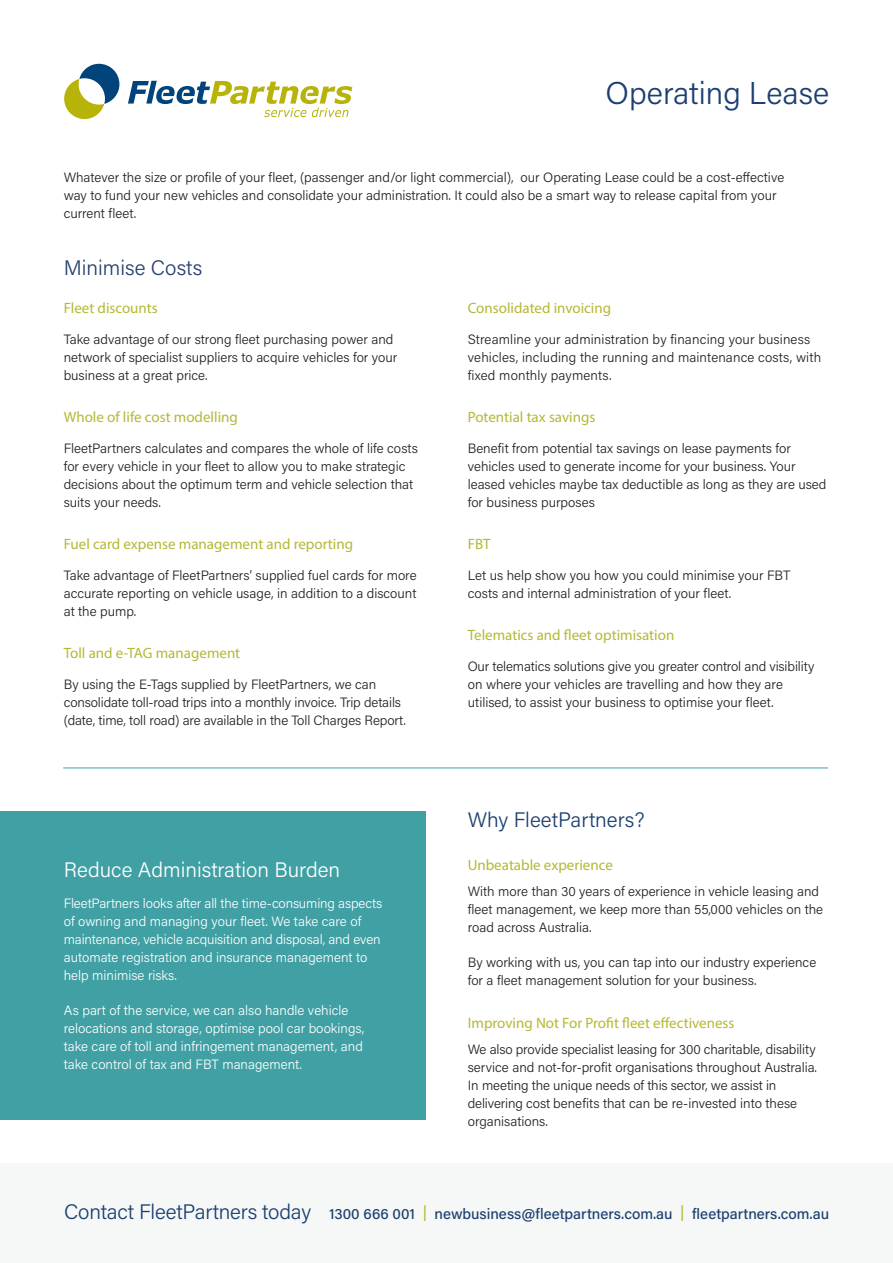
<style>
.page{position:relative;width:893px;height:1263px;background:#fff}
.page>*{position:absolute;margin:0;border:0;box-sizing:border-box;transform-origin:0 0}
.Subheading{font:300 31.5px "Acumin Pro";color:#1c3f70}
.Subheading-2{font:300 21px "Acumin Pro";letter-spacing:-.01em;color:#1c3f70}
.Subheading-3{font:300 21px "Acumin Pro";color:#fff}
.Subheading-4{font:300 21px "Acumin Pro";color:#28406f}
.Subheading-5{font:15px "Myriad Pro";color:#b5b835}
.t1{font:500 15px "Acumin Pro";color:#1c3f70}
.Subheading-6{font:15px "Myriad Pro";color:#b5b834}
.Body_copy{font:300 13.5px/18px "Acumin Pro";color:#231f20}
.Body_copy-2{font:300 13.5px/18px "Acumin Pro";color:#fff}
.s1{color:#b5b834}
</style>
<div class="page">
<div style="left:0;top:1163px;width:893px;height:100px;background:#f6f8f8"></div>
<svg style="left:64px;top:64px;width:55px;height:55px"></svg>
<svg style="left:128px;top:81px;width:224px;height:36px"></svg>
<div style="left:0;top:811px;width:68px;height:309px;background:#40a0a4"></div>
<div style="left:64px;top:811px;width:361px;height:309px;background:#40a0a4"></div>
<hr style="left:63px;top:767px;width:765px;height:1px;background:#40a0a4">
<p class="Subheading" style="left:606px;top:71px;width:225px">Operating Lease</p>
<p class="Body_copy" style="left:64px;top:168px;width:722px">Whatever the size or profile of your fleet, (passenger and/or light commercial), our Operating Lease could be a cost-effective way to fund your new vehicles and consolidate your administration. It could also be a smart way to release capital from your current fleet.</p>
<p class="Subheading-4" style="left:64px;top:253px;width:140px">Minimise Costs</p>
<p class="Subheading-5" style="left:64px;top:299px;width:95px">Fleet discounts</p>
<p class="Body_copy" style="left:64px;top:329px;width:335px">Take advantage of our strong fleet purchasing power and network of specialist suppliers to acquire vehicles for your business at a great price.</p>
<p class="Subheading-5" style="left:64px;top:408px;width:176px">Whole of life cost modelling</p>
<p class="Body_copy" style="left:64px;top:438px;width:356px">FleetPartners calculates and compares the whole of life costs for every vehicle in your fleet to allow you to make strategic decisions about the optimum term and vehicle selection that suits your needs.</p>
<p class="Subheading-5" style="left:64px;top:535px;width:291px">Fuel card expense management and reporting</p>
<p class="Body_copy" style="left:64px;top:565px;width:354px;text-align:justify">Take advantage of FleetPartners’ supplied fuel cards for more accurate reporting on vehicle usage, in addition to a discount at the pump.</p>
<p class="Subheading-5" style="left:64px;top:644px;width:178px">Toll and e-TAG management</p>
<p class="Body_copy" style="left:64px;top:674px;width:344px">By using the E-Tags supplied by FleetPartners, we can consolidate toll-road trips into a monthly invoice. Trip details (date, time, toll road) are available in the Toll Charges Report.</p>
<p class="Subheading-3" style="left:64px;top:855px;width:278px">Reduce Administration Burden</p>
<p class="Body_copy-2" style="left:64px;top:894px;width:320px">FleetPartners looks after all the time-consuming aspects of owning and managing your fleet. We take care of maintenance, vehicle acquisition and disposal, and even automate registration and insurance management to help minimise risks.</p>
<p class="Body_copy-2" style="left:64px;top:1001px;width:302px">As part of the service, we can also handle vehicle relocations and storage, optimise pool car bookings, take care of toll and infringement management, and take control of tax and FBT management.</p>
<p class="Subheading-5" style="left:468px;top:299px;width:145px">Consolidated invoicing</p>
<p class="Body_copy" style="left:468px;top:329px;width:355px">Streamline your administration by financing your business vehicles, including the running and maintenance costs, with fixed monthly payments.</p>
<p class="Subheading-5" style="left:468px;top:408px;width:129px">Potential tax savings</p>
<p class="Body_copy" style="left:468px;top:438px;width:360px">Benefit from potential tax savings on lease payments for vehicles used to generate income for your business. Your leased vehicles maybe tax deductible as long as they are used for business purposes</p>
<p class="Subheading-5" style="left:468px;top:535px;width:24px">FBT</p>
<p class="Body_copy" style="left:468px;top:565px;width:324px">Let us help show you how you could minimise your FBT costs and internal administration of your fleet.</p>
<p class="Subheading-5" style="left:468px;top:626px;width:208px">Telematics and fleet optimisation</p>
<p class="Body_copy" style="left:468px;top:656px;width:348px">Our telematics solutions give you greater control and visibility on where your vehicles are travelling and how they are utilised, to assist your business to optimise your fleet.</p>
<p class="Subheading-2" style="left:468px;top:806px;width:178px">Why FleetPartners?</p>
<p class="Subheading-6" style="left:468px;top:855px;width:147px">Unbeatable experience</p>
<p class="Body_copy" style="left:468px;top:882px;width:357px">With more than 30 years of experience in vehicle leasing and fleet management, we keep more than 55,000 vehicles on the road across Australia.</p>
<p class="Body_copy" style="left:468px;top:953px;width:350px">By working with us, you can tap into our industry experience for a fleet management solution for your business.</p>
<p class="Subheading-6" style="left:468px;top:1013px;width:268px">Improving Not For Profit fleet effectiveness</p>
<p class="Body_copy" style="left:468px;top:1040px;width:351px">We also provide specialist leasing for 300 charitable, disability service and not-for-profit organisations throughout Australia.<br>In meeting the unique needs of this sector, we assist in delivering cost benefits that can be re-invested into these organisations.</p>
<p class="Subheading-2" style="left:64px;top:1197px;width:249px">Contact FleetPartners today</p>
<p class="t1" style="left:329px;top:1203px;width:502px">1300 666 001 <span class="s1">|</span> newbusiness@fleetpartners.com.au <span class="s1">|</span> fleetpartners.com.au</p>
</div>
